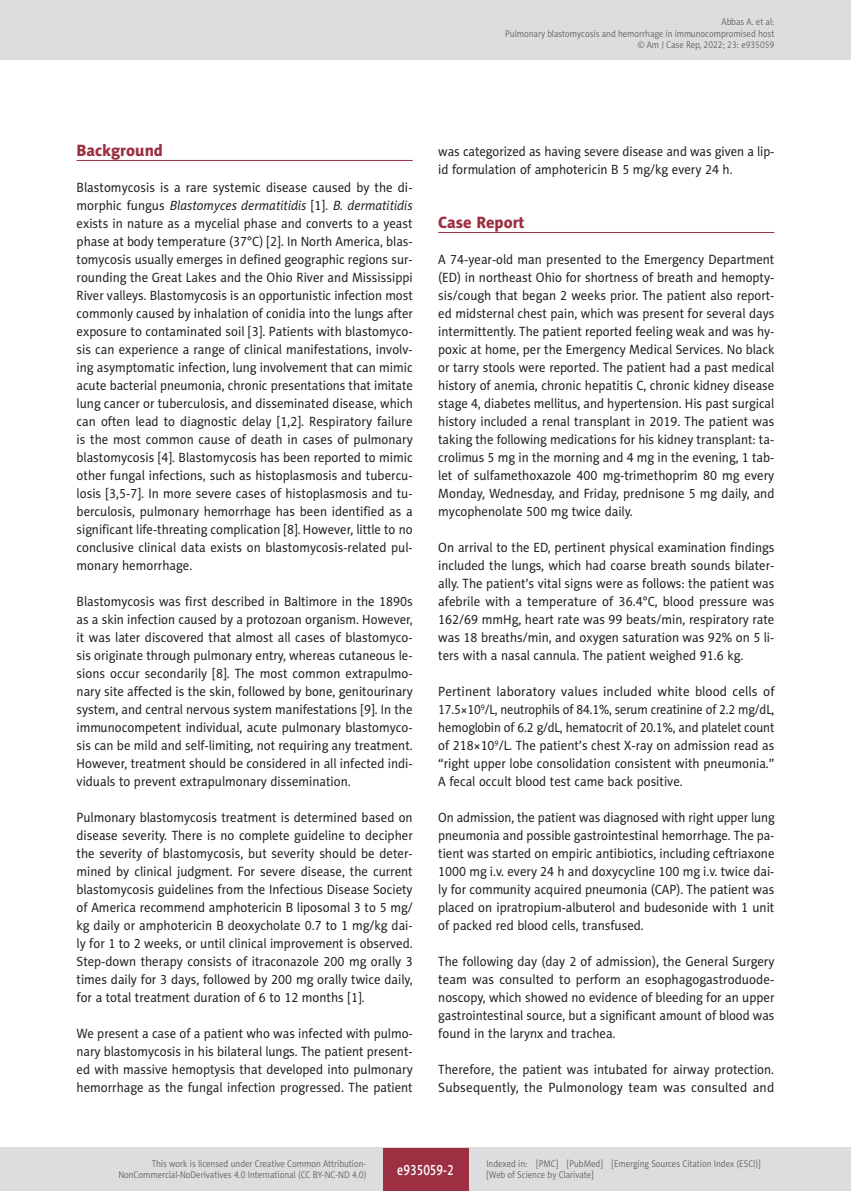
<style>
.page{position:relative;width:851px;height:1191px;background:#fff}
.page>*{position:absolute;margin:0;border:0;box-sizing:border-box;transform-origin:0 0}
.AJCR_Headline_1{font:16.5px "Naomi Sans EFN Heavy";color:#9d2f42}
.AJCR_e-PAGINA{font:15px "Naomi Sans EFN Medium";color:#fff;scale:.8 1}
.AJCR_Body{font:13.5px/18px "Naomi Sans EFN";color:#231f20;text-align:justify;scale:.95 1}
.AJCR_Body-2{font:13.5px/18px "Naomi Sans EFN";color:#231f20;text-align:justify;scale:.93 1}
.AJCR_Body-3{font:13.5px/18px "Naomi Sans EFN";color:#231f20;text-align:justify}
.AJCR_Body-4{font:13.5px/18px "Naomi Sans EFN";color:#231f20;scale:.94 1}
.AJCR_pagina_zywa{font:9.75px/11.2px "Naomi Sans EFN Light";color:#57585a;text-align:right;scale:.9 1}
.AJCR_pagina_sygnatur{font:9.75px "Naomi Sans EFN Light";color:#57585a;scale:.9 1}
.s1{font-style:italic}
</style>
<div class="page">
<hr style="left:77px;top:160px;width:335px;height:1px;background:#9d2f42">
<hr style="left:438px;top:232px;width:336px;height:1px;background:#9d2f42">
<div style="left:0;top:0;width:850px;height:60px;background:#dcdddf"></div>
<hr style="left:850px;top:0;width:1px;height:60px;background:#dcdddf">
<div style="left:0;top:1148px;width:850px;height:43px;background:#dcdddf"></div>
<div style="left:383px;top:1147px;width:85px;height:43px;background:#9d2f42"></div>
<p class="AJCR_pagina_zywa" style="left:505px;top:16px;width:300px">Abbas A. et al:<br>Pulmonary blastomycosis and hemorrhage in immunocompromised host</p>
<p class="AJCR_pagina_sygnatur" style="left:637px;top:39px;width:153px">© Am J Case Rep, 2022; 23: e935059</p>
<p class="AJCR_Headline_1" style="left:77px;top:140px;width:88px">Background</p>
<p class="AJCR_Body" style="left:77px;top:178px;width:355px">Blastomycosis is a rare systemic disease caused by the di&shy;morphic fungus <span class="s1">Blastomyces dermatitidis</span> [1]. <span class="s1">B. dermatitidis </span>exists in nature as a mycelial phase and converts to a yeast phase at body temperature (37°C) [2]. In North America, blas&shy;tomycosis usually emerges in defined geographic regions sur&shy;rounding the Great Lakes and the Ohio River and Mississippi River valleys. Blastomycosis is an opportunistic infection most commonly caused by inhalation of conidia into the lungs after exposure to contaminated soil [3]. Patients with blastomyco&shy;sis can experience a range of clinical manifestations, involv&shy;ing asymptomatic infection, lung involvement that can mimic acute bacterial pneumonia, chronic presentations that imitate lung cancer or tuberculosis, and disseminated disease, which can often lead to diagnostic delay [1,2]. Respiratory failure is the most common cause of death in cases of pulmonary blastomycosis [4]. Blastomycosis has been reported to mimic other fungal infections, such as histoplasmosis and tubercu&shy;losis [3,5-7]. In more severe cases of histoplasmosis and tu&shy;berculosis, pulmonary hemorrhage has been identified as a significant life-threating complication [8]. However, little to no conclusive clinical data exists on blastomycosis-related pul&shy;monary hemorrhage.</p>
<p class="AJCR_Body" style="left:77px;top:592px;width:355px">Blastomycosis was first described in Baltimore in the 1890s as a skin infection caused by a protozoan organism. However, it was later discovered that almost all cases of blastomyco&shy;sis originate through pulmonary entry, whereas cutaneous le&shy;sions occur secondarily [8]. The most common extrapulmo&shy;nary site affected is the skin, followed by bone, genitourinary system, and central nervous system manifestations [9]. In the immunocompetent individual, acute pulmonary blastomyco&shy;sis can be mild and self-limiting, not requiring any treatment.<br>However, treatment should be considered in all infected indi&shy;viduals to prevent extrapulmonary dissemination.</p>
<p class="AJCR_Body" style="left:77px;top:808px;width:355px">Pulmonary blastomycosis treatment is determined based on disease severity. There is no complete guideline to decipher the severity of blastomycosis, but severity should be deter&shy;mined by clinical judgment. For severe disease, the current blastomycosis guidelines from the Infectious Disease Society of America recommend amphotericin B liposomal 3 to 5 mg/ kg daily or amphotericin B deoxycholate 0.7 to 1 mg/kg dai&shy;ly for 1 to 2 weeks, or until clinical improvement is observed.<br>Step-down therapy consists of itraconazole 200 mg orally 3 times daily for 3 days, followed by 200 mg orally twice daily, for a total treatment duration of 6 to 12 months [1].</p>
<p class="AJCR_Body" style="left:77px;top:1024px;width:355px">We present a case of a patient who was infected with pulmo&shy;nary blastomycosis in his bilateral lungs. The patient present&shy;ed with massive hemoptysis that developed into pulmonary hemorrhage as the fungal infection progressed. The patient</p>
<p class="AJCR_Body-4" style="left:438px;top:142px;width:359px">was categorized as having severe disease and was given a lip&shy;id formulation of amphotericin B 5 mg/kg every 24 h.</p>
<p class="AJCR_Headline_1" style="left:438px;top:212px;width:88px">Case Report</p>
<p class="AJCR_Body" style="left:438px;top:250px;width:355px">A 74-year-old man presented to the Emergency Department (ED) in northeast Ohio for shortness of breath and hemopty&shy;sis/cough that began 2 weeks prior. The patient also report&shy;ed midsternal chest pain, which was present for several days intermittently. The patient reported feeling weak and was hy&shy;poxic at home, per the Emergency Medical Services. No black or tarry stools were reported. The patient had a past medical history of anemia, chronic hepatitis C, chronic kidney disease stage 4, diabetes mellitus, and hypertension. His past surgical history included a renal transplant in 2019. The patient was taking the following medications for his kidney transplant: ta&shy;crolimus 5 mg in the morning and 4 mg in the evening, 1 tab&shy;let of sulfamethoxazole 400 mg-trimethoprim 80 mg every Monday, Wednesday, and Friday, prednisone 5 mg daily, and mycophenolate 500 mg twice daily.</p>
<p class="AJCR_Body" style="left:438px;top:538px;width:355px">On arrival to the ED, pertinent physical examination findings included the lungs, which had coarse breath sounds bilater&shy;ally. The patient’s vital signs were as follows: the patient was afebrile with a temperature of 36.4°C, blood pressure was 162/69 mmHg, heart rate was 99 beats/min, respiratory rate was 18 breaths/min, and oxygen saturation was 92% on 5 li&shy;ters with a nasal cannula. The patient weighed 91.6 kg.</p>
<p class="AJCR_Body-3" style="left:438px;top:682px;width:338px">Pertinent laboratory values included white blood cells of 17.5×10<sup>9</sup>/L, neutrophils of 84.1%, serum creatinine of 2.2 mg/dL, hemoglobin of 6.2 g/dL, hematocrit of 20.1%, and platelet count of 218×10<sup>9</sup>/L. The patient’s chest X-ray on admission read as “right upper lobe consolidation consistent with pneumonia.” A fecal occult blood test came back positive.</p>
<p class="AJCR_Body-2" style="left:438px;top:808px;width:363px">On admission, the patient was diagnosed with right upper lung pneumonia and possible gastrointestinal hemorrhage. The pa&shy;tient was started on empiric antibiotics, including ceftriaxone 1000 mg i.v. every 24 h and doxycycline 100 mg i.v. twice dai&shy;ly for community acquired pneumonia (CAP). The patient was placed on ipratropium-albuterol and budesonide with 1 unit of packed red blood cells, transfused.</p>
<p class="AJCR_Body" style="left:438px;top:952px;width:355px">The following day (day 2 of admission), the General Surgery team was consulted to perform an esophagogastroduode&shy;noscopy, which showed no evidence of bleeding for an upper gastrointestinal source, but a significant amount of blood was found in the larynx and trachea.</p>
<p class="AJCR_Body" style="left:438px;top:1060px;width:355px">Therefore, the patient was intubated for airway protection.<br>Subsequently, the Pulmonology team was consulted and</p>
<p class="AJCR_pagina_zywa" style="left:118px;top:1158px;width:277px">This work is licensed under Creative Common Attribution-<br>NonCommercial-NoDerivatives 4.0 International (CC BY-NC-ND 4.0)</p>
<p class="AJCR_e-PAGINA" style="left:397px;top:1160px;width:72px">e935059-2</p>
<p class="AJCR_pagina_zywa" style="left:486px;top:1158px;width:306px;text-align:left">Indexed in: [PMC] [PubMed] [Emerging Sources Citation Index (ESCI)] [Web of Science by Clarivate]</p>
</div>
